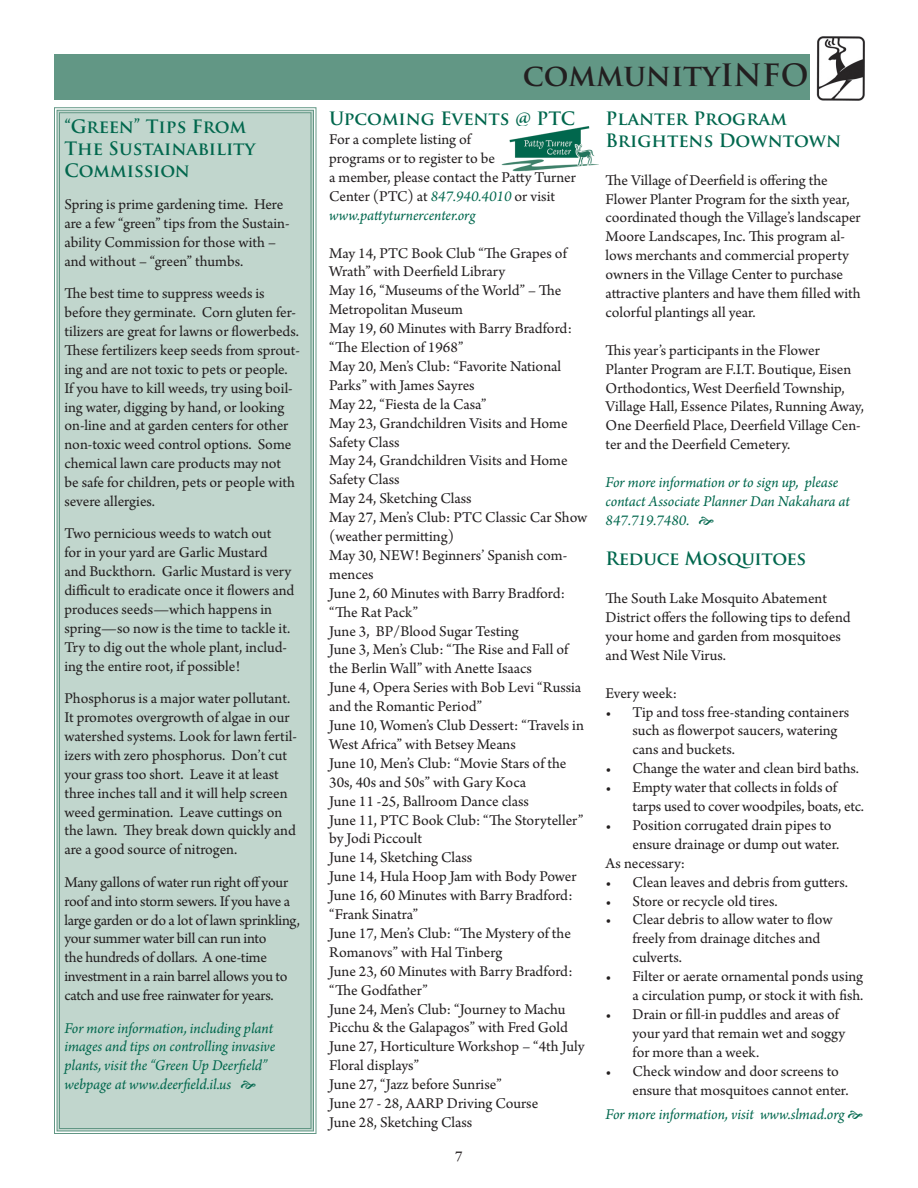
<style>
.page{position:relative;width:918px;height:1188px;background:#fff}
.page>*{position:absolute;margin:0;border:0;box-sizing:border-box;transform-origin:0 0}
.t1{font:700 30px "Trajan Pro";color:#231f20}
.t2{font:700 18px/21.6px "Trajan Pro";color:#01674d}
.t3{font:15.75px/18.9px "Arno Pro";letter-spacing:-.005em;color:#231f20}
.t4{font:italic 15.75px/18.9px "Arno Pro";letter-spacing:-.005em;color:#01674d}
.s1{font-style:italic;color:#01674d}
</style>
<div class="page">
<div style="left:54px;top:54px;width:756px;height:45px;background:#629785"></div>
<img style="left:817px;top:36px;width:48px;height:64px">
<div style="left:54px;top:107px;width:263px;height:1027px;background:#c1d6cd"></div>
<img style="left:501px;top:127px;width:98px;height:44px">
<svg style="left:241px;top:1081px;width:15px;height:8px"></svg>
<p class="t2" style="left:64px;top:116px;width:193px">“Green” Tips From<br>The Sustainability<br>Commission</p>
<p class="t3" style="left:64px;top:196px;width:227px">Spring is prime gardening time. Here are a few “green” tips from the Sustain&shy;ability Commission for those with – and without – “green” thumbs.</p>
<p class="t3" style="left:64px;top:285px;width:237px">The best time to suppress weeds is before they germinate. Corn gluten fer&shy;tilizers are great for lawns or flowerbeds.<br>These fertilizers keep seeds from sprout&shy;ing and are not toxic to pets or people.<br>If you have to kill weeds, try using boil&shy;ing water, digging by hand, or looking on-line and at garden centers for other non-toxic weed control options. Some chemical lawn care products may not<br>be safe for children, pets or people with severe allergies.</p>
<p class="t3" style="left:64px;top:525px;width:232px">Two pernicious weeds to watch out<br>for in your yard are Garlic Mustard<br>and Buckthorn. Garlic Mustard is very difficult to eradicate once it flowers and produces seeds—which happens in spring—so now is the time to tackle it.<br>Try to dig out the whole plant, includ&shy;ing the entire root, if possible!</p>
<p class="t3" style="left:64px;top:690px;width:234px">Phosphorus is a major water pollutant.<br>It promotes overgrowth of algae in our watershed systems. Look for lawn fertil&shy;izers with zero phosphorus. Don’t cut your grass too short. Leave it at least three inches tall and it will help screen weed germination. Leave cuttings on the lawn. They break down quickly and are a good source of nitrogen.</p>
<p class="t3" style="left:64px;top:873px;width:237px">Many gallons of water run right off your roof and into storm sewers. If you have a large garden or do a lot of lawn sprinkling, your summer water bill can run into<br>the hundreds of dollars. A one-time investment in a rain barrel allows you to catch and use free rainwater for years.</p>
<p class="t4" style="left:64px;top:1019px;width:212px">For more information, including plant images and tips on controlling invasive plants, visit the “Green Up Deerfield” webpage at www.deerfield.il.us</p>
<h1 class="t1" style="left:523px;top:57px;width:287px">communityINFO</h1>
<p class="t2" style="left:329px;top:108px;width:248px">Upcoming Events @ PTC</p>
<p class="t3" style="left:329px;top:131px;width:248px">For a complete listing of<br>programs or to register to be<br>a member, please contact the Patty Turner<br>Center (PTC) at <span class="s1">847.940.4010</span> or visit <span class="s1">www.pattyturnercenter.org</span></p>
<p class="t3" style="left:329px;top:244px;width:260px">May 14, PTC Book Club “The Grapes of<br>Wrath” with Deerfield Library<br>May 16, “Museums of the World” – The<br>Metropolitan Museum<br>May 19, 60 Minutes with Barry Bradford: “The Election of 1968”<br>May 20, Men’s Club: “Favorite National<br>Parks” with James Sayres<br>May 22, “Fiesta de la Casa”<br>May 23, Grandchildren Visits and Home<br>Safety Class<br>May 24, Grandchildren Visits and Home<br>Safety Class<br>May 24, Sketching Class<br>May 27, Men’s Club: PTC Classic Car Show (weather permitting)<br>May 30, NEW! Beginners’ Spanish com&shy;mences<br>June 2, 60 Minutes with Barry Bradford: “The Rat Pack”<br>June 3, BP/Blood Sugar Testing<br>June 3, Men’s Club: “The Rise and Fall of the Berlin Wall” with Anette Isaacs<br>June 4, Opera Series with Bob Levi “Russia and the Romantic Period”<br>June 10, Women’s Club Dessert: “Travels in<br>West Africa” with Betsey Means<br>June 10, Men’s Club: “Movie Stars of the<br>30s, 40s and 50s” with Gary Koca<br>June 11 -25, Ballroom Dance class<br>June 11, PTC Book Club: “The Storyteller” by Jodi Piccoult<br>June 14, Sketching Class<br>June 14, Hula Hoop Jam with Body Power<br>June 16, 60 Minutes with Barry Bradford: “Frank Sinatra”<br>June 17, Men’s Club: “The Mystery of the<br>Romanovs” with Hal Tinberg<br>June 23, 60 Minutes with Barry Bradford: “The Godfather”<br>June 24, Men’s Club: “Journey to Machu<br>Picchu &amp; the Galapagos” with Fred Gold<br>June 27, Horticulture Workshop – “4th July<br>Floral displays”<br>June 27, “Jazz before Sunrise”<br>June 27 - 28, AARP Driving Course<br>June 28, Sketching Class</p>
<p class="t3" style="left:455px;top:1148px;width:9px">7</p>
<p class="t2" style="left:606px;top:108px;width:237px">Planter Program<br>Brightens Downtown</p>
<p class="t3" style="left:606px;top:171px;width:257px">The Village of Deerfield is offering the Flower Planter Program for the sixth year, coordinated though the Village’s landscaper Moore Landscapes, Inc. This program al&shy;lows merchants and commercial property owners in the Village Center to purchase attractive planters and have them filled with colorful plantings all year.</p>
<p class="t3" style="left:606px;top:341px;width:260px">This year’s participants in the Flower Planter Program are F.I.T. Boutique, Eisen Orthodontics, West Deerfield Township, Village Hall, Essence Pilates, Running Away, One Deerfield Place, Deerfield Village Cen&shy;ter and the Deerfield Cemetery.</p>
<p class="t4" style="left:606px;top:474px;width:246px">For more information or to sign up, please contact Associate Planner Dan Nakahara at<br>847.719.7480.</p>
<p class="t2" style="left:606px;top:548px;width:202px">Reduce Mosquitoes</p>
<p class="t3" style="left:606px;top:590px;width:247px">The South Lake Mosquito Abatement District offers the following tips to defend your home and garden from mosquitoes and West Nile Virus.</p>
<p class="t3" style="left:606px;top:684px;width:73px">Every week:</p>
<p class="t3" style="left:633px;top:703px;width:218px;text-indent:-27px">• Tip and toss free-standing containers such as flowerpot saucers, watering cans and buckets.</p>
<p class="t3" style="left:606px;top:760px;width:255px">• Change the water and clean bird baths.</p>
<p class="t3" style="left:633px;top:779px;width:233px;text-indent:-27px">• Empty water that collects in folds of tarps used to cover woodpiles, boats, etc.</p>
<p class="t3" style="left:606px;top:817px;width:228px">• Position corrugated drain pipes to</p>
<p class="t3" style="left:633px;top:835px;width:208px">ensure drainage or dump out water.</p>
<p class="t3" style="left:606px;top:854px;width:81px">As necessary:</p>
<p class="t3" style="left:606px;top:873px;width:244px">• Clean leaves and debris from gutters.</p>
<p class="t3" style="left:606px;top:892px;width:174px">• Store or recycle old tires.</p>
<p class="t3" style="left:633px;top:911px;width:201px;text-indent:-27px">• Clear debris to allow water to flow freely from drainage ditches and culverts.</p>
<p class="t3" style="left:606px;top:968px;width:259px;text-align:right">• Filter or aerate ornamental ponds using a circulation pump, or stock it with fish.</p>
<p class="t3" style="left:633px;top:1006px;width:214px;text-indent:-27px">• Drain or fill-in puddles and areas of your yard that remain wet and soggy for more than a week.</p>
<p class="t3" style="left:633px;top:1062px;width:217px;text-indent:-27px">• Check window and door screens to ensure that mosquitoes cannot enter.</p>
<p class="t4" style="left:606px;top:1106px;width:240px">For more information, visit www.slmad.org</p>
</div>
